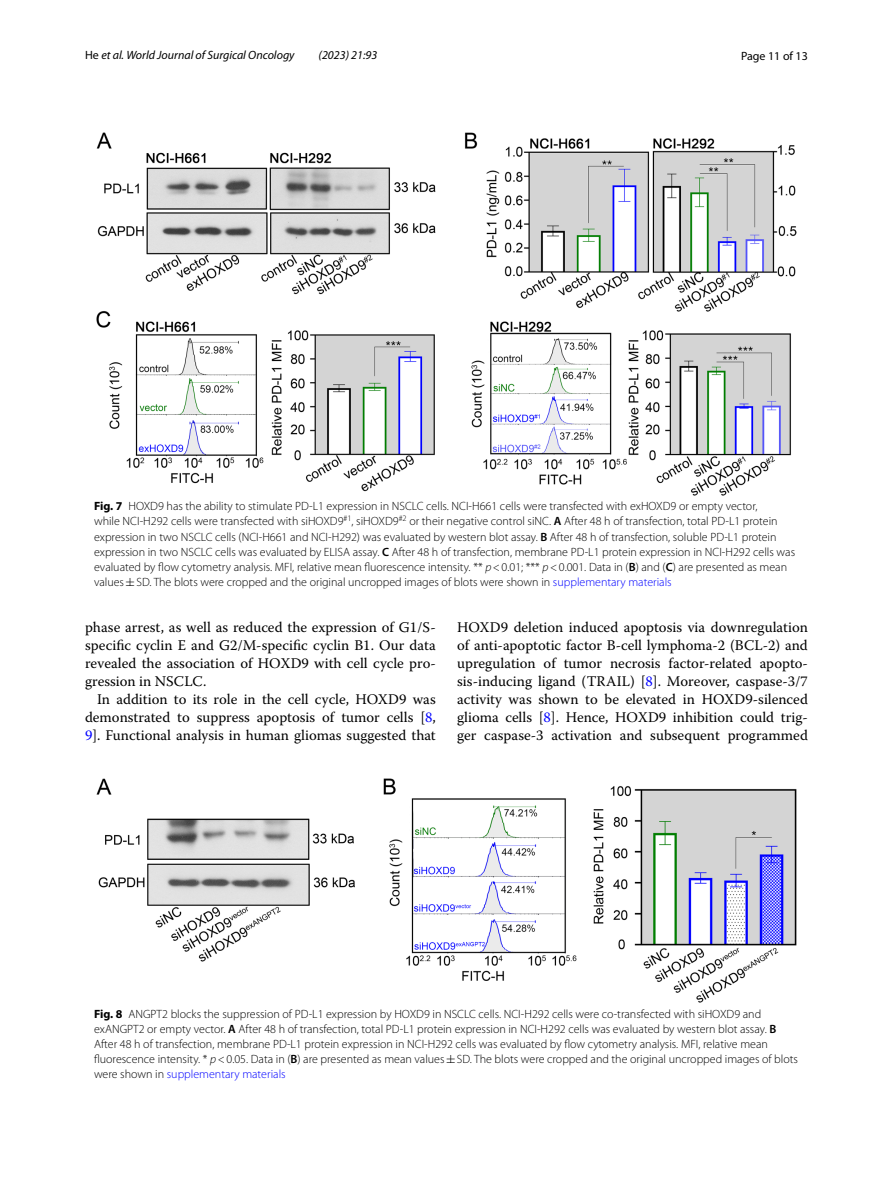
<style>
.page{position:relative;width:893px;height:1187px;background:#fff}
.page>*{position:absolute;margin:0;border:0;box-sizing:border-box;transform-origin:0 0}
.t1{font:14.7px/18px "Warnock Pro";color:#000;text-align:justify}
.t2{font:300 12px/15px "Myriad Pro";color:#000}
.t3{font:italic 12px "Myriad Pro";color:#000}
.t4{font:12px "Myriad Pro";color:#000}
.s1{font-style:normal}
.s2{font-weight:700}
.s3{font-weight:600}
.s4{font-style:italic}
.s5{font-family:"MTSY";font-weight:400}
.s6{color:#00f}
</style>
<div class="page">
<img style="left:96px;top:133px;width:701px;height:362px">
<img style="left:96px;top:778px;width:701px;height:224px">
<p class="t3" style="left:85px;top:48px;width:211px"><span class="s1">He</span> et al. World Journal of Surgical Oncology</p>
<p class="t3" style="left:319px;top:48px;width:60px">(2023) 21:93</p>
<p class="t4" style="left:741px;top:48px;width:68px">Page 11 of 13</p>
<p class="t2" style="left:94px;top:499px;width:703px"><span class="s2">Fig. 7</span> HOXD9 has the ability to stimulate PD-L1 expression in NSCLC cells. NCI-H661 cells were transfected with exHOXD9 or empty vector,<br>while NCI-H292 cells were transfected with siHOXD9<sup>#1</sup>, siHOXD9<sup>#2</sup> or their negative control siNC. <span class="s3">A</span> After 48 h of transfection, total PD-L1 protein expression in two NSCLC cells (NCI-H661 and NCI-H292) was evaluated by western blot assay. <span class="s3">B</span> After 48 h of transfection, soluble PD-L1 protein expression in two NSCLC cells was evaluated by ELISA assay. <span class="s3">C</span> After 48 h of transfection, membrane PD-L1 protein expression in NCI-H292 cells was evaluated by flow cytometry analysis. MFI, relative mean fluorescence intensity. ** <span class="s4">p</span>&lt;0.01; *** <span class="s4">p</span>&lt;0.001. Data in (<span class="s3">B</span>) and (<span class="s3">C</span>) are presented as mean values<span class="s5">±</span>SD. The blots were cropped and the original uncropped images of blots were shown in <span class="s6">supplementary materials</span></p>
<p class="t1" style="left:85px;top:617px;width:352px">phase arrest, as well as reduced the expression of G1/S&shy;specific cyclin E and G2/M-specific cyclin B1. Our data revealed the association of HOXD9 with cell cycle pro&shy;gression in NSCLC.</p>
<p class="t1" style="left:85px;top:689px;width:352px;text-indent:12px">In addition to its role in the cell cycle, HOXD9 was demonstrated to suppress apoptosis of tumor cells [<span class="s6">8</span>, <span class="s6">9</span>]. Functional analysis in human gliomas suggested that</p>
<p class="t1" style="left:457px;top:617px;width:352px">HOXD9 deletion induced apoptosis via downregulation of anti-apoptotic factor B-cell lymphoma-2 (BCL-2) and upregulation of tumor necrosis factor-related apopto&shy;sis-inducing ligand (TRAIL) [<span class="s6">8</span>]. Moreover, caspase-3/7 activity was shown to be elevated in HOXD9-silenced glioma cells [<span class="s6">8</span>]. Hence, HOXD9 inhibition could trig&shy;ger caspase-3 activation and subsequent programmed</p>
<p class="t2" style="left:94px;top:1006px;width:705px"><span class="s2">Fig. 8</span> ANGPT2 blocks the suppression of PD-L1 expression by HOXD9 in NSCLC cells. NCI-H292 cells were co-transfected with siHOXD9 and exANGPT2 or empty vector. <span class="s3">A</span> After 48 h of transfection, total PD-L1 protein expression in NCI-H292 cells was evaluated by western blot assay. <span class="s3">B </span>After 48 h of transfection, membrane PD-L1 protein expression in NCI-H292 cells was evaluated by flow cytometry analysis. MFI, relative mean fluorescence intensity. * <span class="s4">p</span>&lt;0.05. Data in (<span class="s3">B</span>) are presented as mean values<span class="s5">±</span>SD. The blots were cropped and the original uncropped images of blots were shown in <span class="s6">supplementary materials</span></p>
</div>
